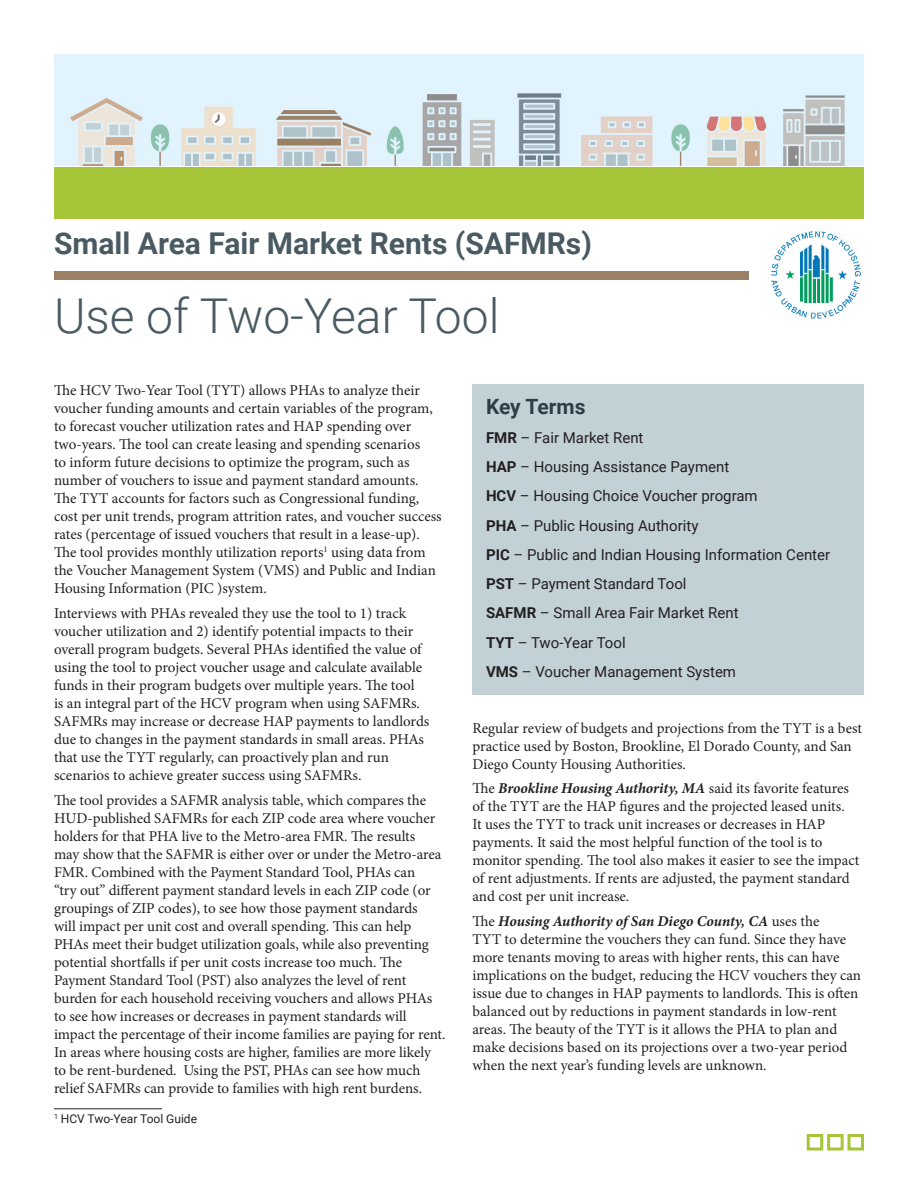
<style>
.page{position:relative;width:918px;height:1188px;background:#fff}
.page>*{position:absolute;margin:0;border:0;box-sizing:border-box;transform-origin:0 0}
.t1{font:300 48px "Roboto";color:#495a62}
.t2{font:700 30px "Roboto";color:#495a62}
.t3{font:700 21px "Roboto";letter-spacing:-.005em;color:#2e3e47}
.t4{font:15px/18px "Minion Pro";letter-spacing:-.005em;color:#231f20}
.t5{font:15px "Roboto";color:#231f20}
.Footnote{font:12px "Roboto";color:#231f20}
.s1{font-weight:700}
.s2{font-weight:700;font-style:italic}
</style>
<div class="page">
<div style="left:54px;top:271px;width:694px;height:9px;background:#9c8066"></div>
<div style="left:848px;top:1134px;width:16px;height:16px;border:3px solid #a7c539"></div>
<div style="left:827px;top:1134px;width:17px;height:16px;border:3px solid #a7c539"></div>
<div style="left:807px;top:1134px;width:16px;height:16px;border:3px solid #a7c539"></div>
<hr style="left:54px;top:1108px;width:108px;height:1px;background:#231f20">
<div style="left:472px;top:384px;width:392px;height:311px;background:#c2d1d6"></div>
<img style="left:54px;top:54px;width:810px;height:112px">
<img style="left:771px;top:231px;width:90px;height:88px">
<div style="left:54px;top:167px;width:810px;height:51px;background:#a7c539"></div>
<p class="t2" style="left:54px;top:223px;width:540px">Small Area Fair Market Rents (SAFMRs)</p>
<h1 class="t1" style="left:54px;top:283px;width:447px">Use of Two-Year Tool</h1>
<p class="t4" style="left:54px;top:382px;width:389px">The HCV Two-Year Tool (TYT) allows PHAs to analyze their voucher funding amounts and certain variables of the program, to forecast voucher utilization rates and HAP spending over two-years. The tool can create leasing and spending scenarios<br>to inform future decisions to optimize the program, such as number of vouchers to issue and payment standard amounts.<br>The TYT accounts for factors such as Congressional funding, cost per unit trends, program attrition rates, and voucher success rates (percentage of issued vouchers that result in a lease-up).<br>The tool provides monthly utilization reports<sup>1</sup> using data from the Voucher Management System (VMS) and Public and Indian Housing Information (PIC )system.</p>
<p class="t4" style="left:54px;top:604px;width:377px">Interviews with PHAs revealed they use the tool to 1) track voucher utilization and 2) identify potential impacts to their overall program budgets. Several PHAs identified the value of using the tool to project voucher usage and calculate available funds in their program budgets over multiple years. The tool<br>is an integral part of the HCV program when using SAFMRs.<br>SAFMRs may increase or decrease HAP payments to landlords due to changes in the payment standards in small areas. PHAs that use the TYT regularly, can proactively plan and run scenarios to achieve greater success using SAFMRs.</p>
<p class="t4" style="left:54px;top:791px;width:393px">The tool provides a SAFMR analysis table, which compares the HUD-published SAFMRs for each ZIP code area where voucher holders for that PHA live to the Metro-area FMR. The results<br>may show that the SAFMR is either over or under the Metro-area FMR. Combined with the Payment Standard Tool, PHAs can<br>“try out” different payment standard levels in each ZIP code (or groupings of ZIP codes), to see how those payment standards<br>will impact per unit cost and overall spending. This can help PHAs meet their budget utilization goals, while also preventing potential shortfalls if per unit costs increase too much. The Payment Standard Tool (PST) also analyzes the level of rent burden for each household receiving vouchers and allows PHAs to see how increases or decreases in payment standards will impact the percentage of their income families are paying for rent.<br>In areas where housing costs are higher, families are more likely to be rent-burdened. Using the PST, PHAs can see how much relief SAFMRs can provide to families with high rent burdens.</p>
<p class="Footnote" style="left:54px;top:1111px;width:145px"><sup>1</sup> HCV Two-Year Tool Guide</p>
<h2 class="t3" style="left:486px;top:392px;width:101px">Key Terms</h2>
<p class="t5" style="left:486px;top:427px;width:159px"><span class="s1">FMR</span> – Fair Market Rent</p>
<p class="t5" style="left:486px;top:456px;width:245px"><span class="s1">HAP</span> – Housing Assistance Payment</p>
<p class="t5" style="left:486px;top:486px;width:273px"><span class="s1">HCV</span> – Housing Choice Voucher program</p>
<p class="t5" style="left:486px;top:515px;width:214px"><span class="s1">PHA</span> – Public Housing Authority</p>
<p class="t5" style="left:486px;top:544px;width:346px"><span class="s1">PIC</span> – Public and Indian Housing Information Center</p>
<p class="t5" style="left:486px;top:573px;width:202px"><span class="s1">PST</span> – Payment Standard Tool</p>
<p class="t5" style="left:486px;top:603px;width:254px"><span class="s1">SAFMR</span> – Small Area Fair Market Rent</p>
<p class="t5" style="left:486px;top:632px;width:141px"><span class="s1">TYT</span> – Two-Year Tool</p>
<p class="t5" style="left:486px;top:661px;width:252px"><span class="s1">VMS</span> – Voucher Management System</p>
<p class="t4" style="left:472px;top:719px;width:391px">Regular review of budgets and projections from the TYT is a best practice used by Boston, Brookline, El Dorado County, and San<br>Diego County Housing Authorities.</p>
<p class="t4" style="left:472px;top:780px;width:388px">The <span class="s2">Brookline Housing Authority, MA</span> said its favorite features of the TYT are the HAP figures and the projected leased units.<br>It uses the TYT to track unit increases or decreases in HAP payments. It said the most helpful function of the tool is to monitor spending. The tool also makes it easier to see the impact of rent adjustments. If rents are adjusted, the payment standard and cost per unit increase.</p>
<p class="t4" style="left:472px;top:912px;width:390px">The <span class="s2">Housing Authority of San Diego County, CA</span> uses the<br>TYT to determine the vouchers they can fund. Since they have more tenants moving to areas with higher rents, this can have implications on the budget, reducing the HCV vouchers they can issue due to changes in HAP payments to landlords. This is often balanced out by reductions in payment standards in low-rent areas. The beauty of the TYT is it allows the PHA to plan and make decisions based on its projections over a two-year period when the next year’s funding levels are unknown.</p>
</div>
